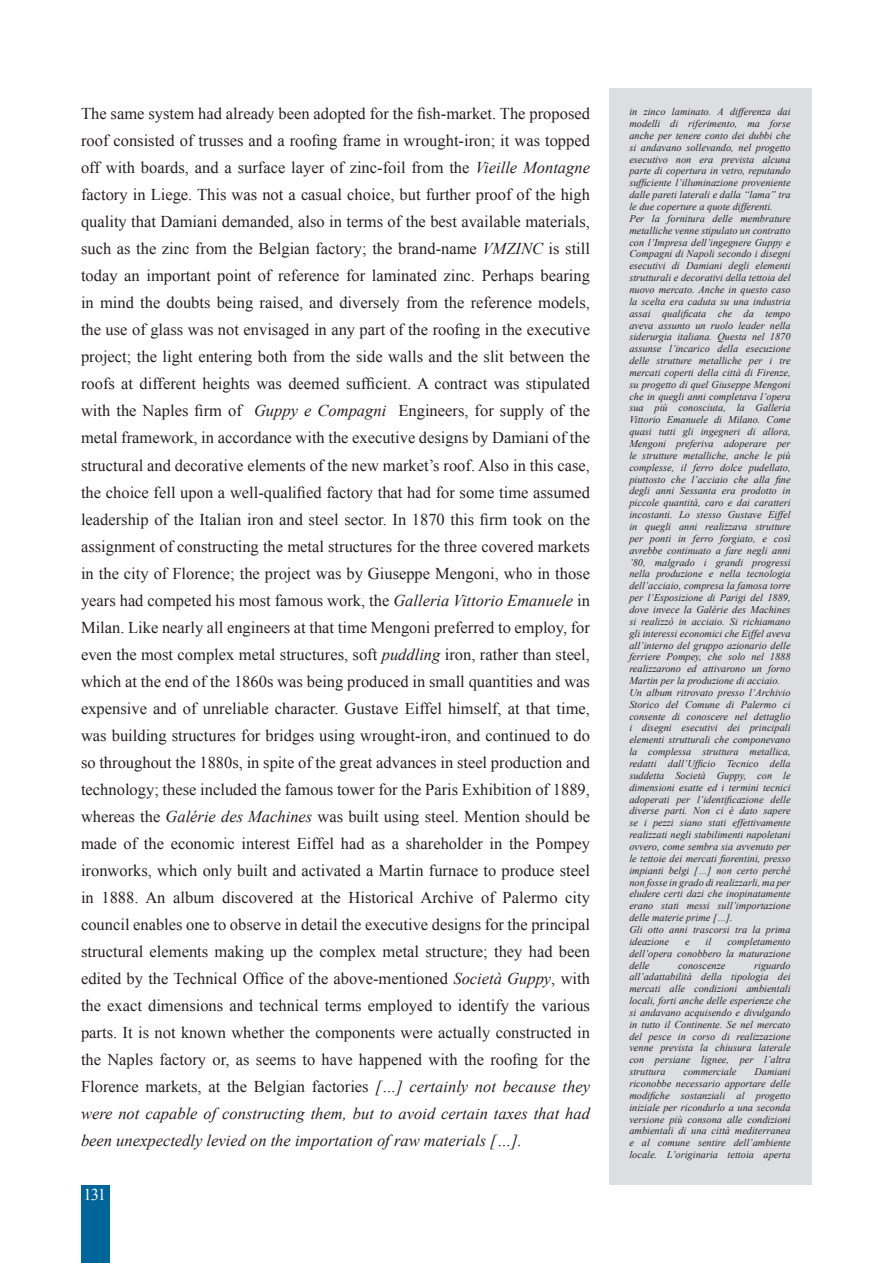
<style>
.page{position:relative;width:893px;height:1263px;background:#fff}
.page>*{position:absolute;margin:0;border:0;box-sizing:border-box;transform-origin:0 0}
.t1{font:16.5px/27px "Times New Roman";color:#231f20;text-align:justify}
.t2{font:16.5px "Times New Roman";color:#fff}
.t3{font:italic 10.35px/11.9px "Times New Roman";color:#231f20;text-align:justify}
.s1{font-style:italic}
</style>
<div class="page">
<div style="left:609px;top:88px;width:203px;height:1097px;background:#dddee0"></div>
<div style="left:81px;top:1185px;width:28px;height:78px;background:#069"></div>
<p class="t1" style="left:81px;top:100px;width:510px">The same system had already been adopted for the fish-market. The proposed roof consisted of trusses and a roofing frame in wrought-iron; it was topped off with boards, and a surface layer of zinc-foil from the <span class="s1">Vieille Montagne </span>factory in Liege. This was not a casual choice, but further proof of the high quality that Damiani demanded, also in terms of the best available materials, such as the zinc from the Belgian factory; the brand-name <span class="s1">VMZINC</span> is still today an important point of reference for laminated zinc. Perhaps bearing in mind the doubts being raised, and diversely from the reference models, the use of glass was not envisaged in any part of the roofing in the executive project; the light entering both from the side walls and the slit between the roofs at different heights was deemed sufficient. A contract was stipulated with the Naples firm of <span class="s1">Guppy e Compagni</span> Engineers, for supply of the metal framework, in accordance with the executive designs by Damiani of the structural and decorative elements of the new market’s roof. Also in this case, the choice fell upon a well-qualified factory that had for some time assumed leadership of the Italian iron and steel sector. In 1870 this firm took on the assignment of constructing the metal structures for the three covered markets in the city of Florence; the project was by Giuseppe Mengoni, who in those years had competed his most famous work, the <span class="s1">Galleria Vittorio Emanuele</span> in Milan. Like nearly all engineers at that time Mengoni preferred to employ, for even the most complex metal structures, soft <span class="s1">puddling</span> iron, rather than steel, which at the end of the 1860s was being produced in small quantities and was expensive and of unreliable character. Gustave Eiffel himself, at that time, was building structures for bridges using wrought-iron, and continued to do so throughout the 1880s, in spite of the great advances in steel production and technology; these included the famous tower for the Paris Exhibition of 1889, whereas the <span class="s1">Galérie des Machines</span> was built using steel. Mention should be made of the economic interest Eiffel had as a shareholder in the Pompey ironworks, which only built and activated a Martin furnace to produce steel in 1888. An album discovered at the Historical Archive of Palermo city council enables one to observe in detail the executive designs for the principal structural elements making up the complex metal structure; they had been edited by the Technical Office of the above-mentioned <span class="s1">Società Guppy</span>, with the exact dimensions and technical terms employed to identify the various parts. It is not known whether the components were actually constructed in the Naples factory or, as seems to have happened with the roofing for the Florence markets, at the Belgian factories <span class="s1">[…] certainly not because they were not capable of constructing them, but to avoid certain taxes that had been unexpectedly levied on the importation of raw materials […].</span></p>
<p class="t3" style="left:629px;top:106px;width:163px">in zinco laminato. A differenza dai modelli di riferimento, ma forse anche per tenere conto dei dubbi che si andavano sollevando, nel progetto esecutivo non era prevista alcuna parte di copertura in vetro, reputando sufficiente l’illuminazione proveniente dalle pareti laterali e dalla “lama” tra le due coperture a quote differenti.</p>
<p class="t3" style="left:629px;top:212px;width:163px">Per la fornitura delle membrature metalliche venne stipulato un contratto con l’Impresa dell’ingegnere Guppy e Compagni di Napoli secondo i disegni esecutivi di Damiani degli elementi strutturali e decorativi della tettoia del nuovo mercato. Anche in questo caso la scelta era caduta su una industria assai qualificata che da tempo aveva assunto un ruolo leader nella siderurgia italiana. Questa nel 1870 assunse l’incarico della esecuzione delle strutture metalliche per i tre mercati coperti della città di Firenze, su progetto di quel Giuseppe Mengoni che in quegli anni completava l’opera sua più conosciuta, la Galleria Vittorio Emanuele di Milano. Come quasi tutti gli ingegneri di allora, Mengoni preferiva adoperare per le strutture metalliche, anche le più complesse, il ferro dolce pudellato, piuttosto che l’acciaio che alla fine degli anni Sessanta era prodotto in piccole quantità, caro e dai caratteri incostanti. Lo stesso Gustave Eiffel in quegli anni realizzava strutture per ponti in ferro forgiato, e così avrebbe continuato a fare negli anni ’80, malgrado i grandi progressi nella produzione e nella tecnologia dell’acciaio, compresa la famosa torre per l’Esposizione di Parigi del 1889, dove invece la Galérie des Machines si realizzò in acciaio. Si richiamano gli interessi economici che Eiffel aveva all’interno del gruppo azionario delle ferriere Pompey, che solo nel 1888 realizzarono ed attivarono un forno Martin per la produzione di acciaio.</p>
<p class="t3" style="left:629px;top:686px;width:163px">Un album ritrovato presso l’Archivio Storico del Comune di Palermo ci consente di conoscere nel dettaglio i disegni esecutivi dei principali elementi strutturali che componevano la complessa struttura metallica, redatti dall’Ufficio Tecnico della suddetta Società Guppy, con le dimensioni esatte ed i termini tecnici adoperati per l’identificazione delle diverse parti. Non ci è dato sapere se i pezzi siano stati effettivamente realizzati negli stabilimenti napoletani ovvero, come sembra sia avvenuto per le tettoie dei mercati fiorentini, presso impianti belgi […] non certo perché non fosse in grado di realizzarli, ma per eludere certi dazi che inopinatamente erano stati messi sull’importazione delle materie prime […].</p>
<p class="t3" style="left:629px;top:923px;width:163px">Gli otto anni trascorsi tra la prima ideazione</p>
<p class="t3" style="left:629px;top:935px;width:163px;text-indent:98px">completamento dell’opera conobbero la maturazione delle</p>
<p class="t3" style="left:685px;top:935px;width:6px">e</p>
<p class="t3" style="left:706px;top:935px;width:7px">il</p>
<p class="t3" style="left:629px;top:959px;width:163px;text-indent:125px">riguardo all’adattabilità della tipologia dei mercati alle condizioni ambientali locali, forti anche delle esperienze che si andavano acquisendo e divulgando in tutto il Continente. Se nel mercato del pesce in corso di realizzazione venne prevista la chiusura laterale con persiane lignee, per l’altra struttura</p>
<p class="t3" style="left:678px;top:959px;width:49px">conoscenze</p>
<p class="t3" style="left:683px;top:1065px;width:55px">commerciale</p>
<p class="t3" style="left:629px;top:1065px;width:163px;text-indent:125px">Damiani riconobbe necessario apportare delle modifiche sostanziali al progetto iniziale per ricondurlo a una seconda versione più consona alle condizioni ambientali di una città mediterranea e al comune sentire dell’ambiente locale. L’originaria tettoia aperta</p>
<h1 class="t2" style="left:84px;top:1184px;width:24px">131</h1>
</div>
